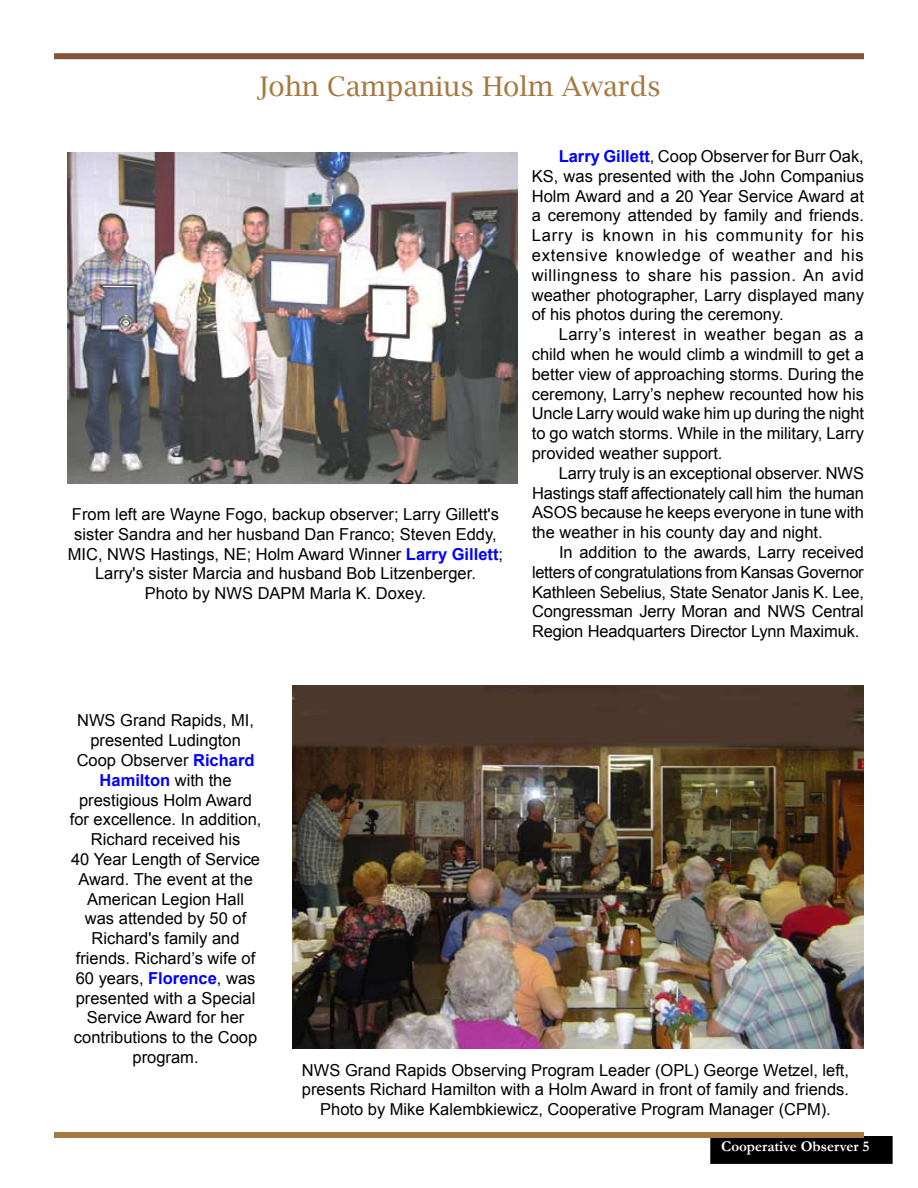
<style>
.page{position:relative;width:918px;height:1188px;background:#fff}
.page>*{position:absolute;margin:0;border:0;box-sizing:border-box;transform-origin:0 0}
.t1{font:27px "Lucida Bright";color:#a5793f}
.t2{font:16.5px/19.8px "Arial";color:#000;text-align:justify}
.t3{font:700 15px "Garamond";color:#fff}
.s1{font-weight:700;color:#00f}
</style>
<div class="page">
<div style="left:711px;top:1137px;width:181px;height:26px;background:#000"></div>
<div style="left:710px;top:1136px;width:183px;height:28px;border:2px solid #000"></div>
<div style="left:54px;top:1132px;width:810px;height:6px;background:#a5793f"></div>
<div style="left:54px;top:53px;width:810px;height:6px;background:#845339"></div>
<img style="left:68px;top:152px;width:450px;height:332px">
<img style="left:293px;top:685px;width:571px;height:364px">
<h1 class="t1" style="left:257px;top:71px;width:405px">John Campanius Holm Awards</h1>
<p class="t2" style="left:68px;top:504px;width:437px;text-align:center">From left are Wayne Fogo, backup observer; Larry Gillett's sister Sandra and her husband Dan Franco; Steven Eddy, MIC, NWS Hastings, NE; Holm Award Winner <span class="s1">Larry Gillett</span>; Larry's sister Marcia and husband Bob Litzenberger.<br>Photo by NWS DAPM Marla K. Doxey.</p>
<p class="t2" style="left:532px;top:146px;width:334px;text-indent:27px"><span class="s1">Larry Gillett</span>, Coop Observer for Burr Oak, KS, was presented with the John Companius Holm Award and a 20 Year Service Award at a ceremony attended by family and friends.<br>Larry is known in his community for his extensive knowledge of weather and his willingness to share his passion. An avid weather photographer, Larry displayed many of his photos during the ceremony.</p>
<p class="t2" style="left:532px;top:325px;width:334px;text-indent:27px">Larry’s interest in weather began as a child when he would climb a windmill to get a better view of approaching storms. During the ceremony, Larry’s nephew recounted how his Uncle Larry would wake him up during the night to go watch storms. While in the military, Larry provided weather support.</p>
<p class="t2" style="left:532px;top:463px;width:334px;text-indent:27px">Larry truly is an exceptional observer. NWS Hastings staff affectionately call him the human ASOS because he keeps everyone in tune with the weather in his county day and night.</p>
<p class="t2" style="left:532px;top:542px;width:333px;text-indent:27px">In addition to the awards, Larry received letters of congratulations from Kansas Governor Kathleen Sebelius, State Senator Janis K. Lee, Congressman Jerry Moran and NWS Central Region Headquarters Director Lynn Maximuk.</p>
<p class="t2" style="left:70px;top:711px;width:193px;text-align:center">NWS Grand Rapids, MI, presented Ludington<br>Coop Observer <span class="s1">Richard<br>Hamilton</span> with the prestigious Holm Award for excellence. In addition,<br>Richard received his<br>40 Year Length of Service<br>Award. The event at the<br>American Legion Hall<br>was attended by 50 of<br>Richard's family and friends. Richard’s wife of<br>60 years, <span class="s1">Florence</span>, was presented with a Special<br>Service Award for her contributions to the Coop program.</p>
<p class="t2" style="left:302px;top:1060px;width:549px;text-align:center">NWS Grand Rapids Observing Program Leader (OPL) George Wetzel, left, presents Richard Hamilton with a Holm Award in front of family and friends.<br>Photo by Mike Kalembkiewicz, Cooperative Program Manager (CPM).</p>
<p class="t3" style="left:721px;top:1136px;width:150px">Cooperative Observer 5</p>
</div>
